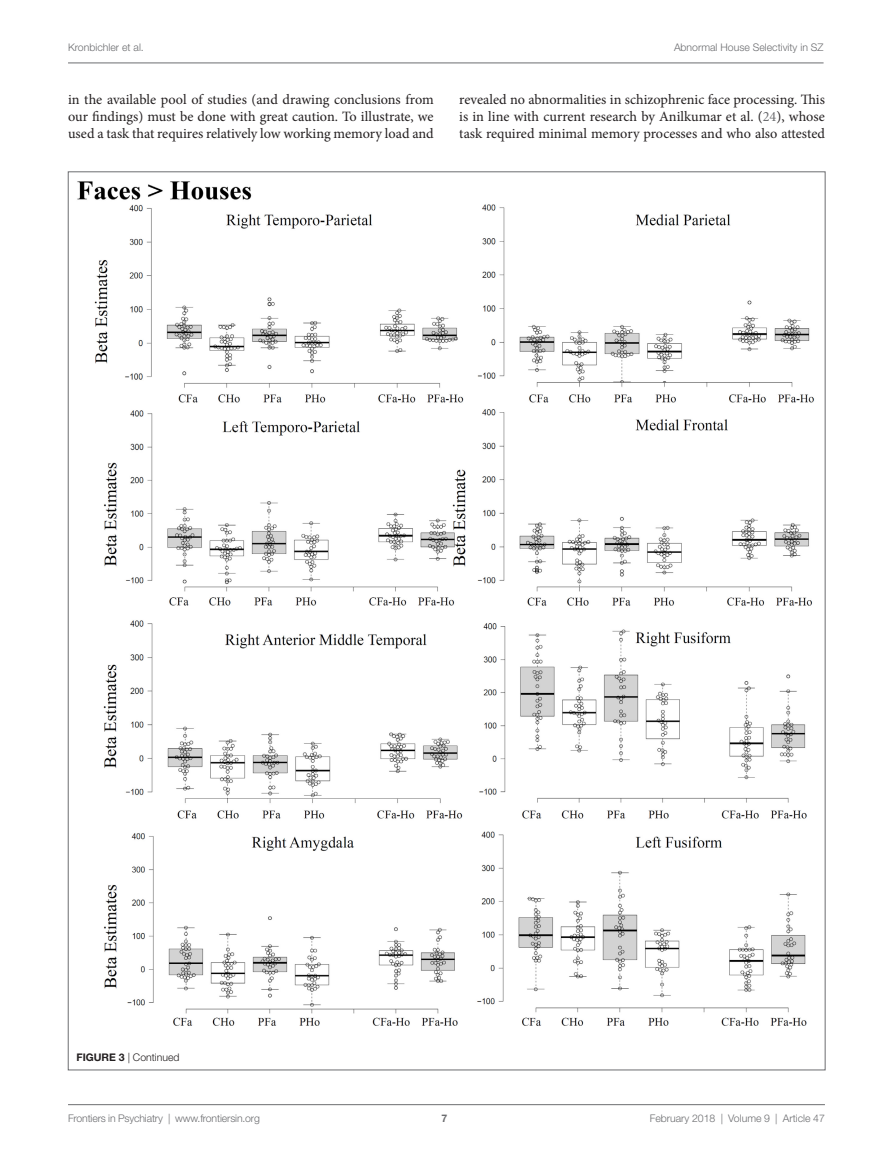
<style>
.page{position:relative;width:893px;height:1170px;background:#fff}
.page>*{position:absolute;margin:0;border:0;box-sizing:border-box;transform-origin:0 0}
.t1{font:14.25px/17.2px "Minion Pro";letter-spacing:-.005em;color:#231f20;text-align:justify}
.t2{font:300 10.5px "Helvetica Neue LT Std";color:#6c6d70}
.t3{font:300 10.5px "Helvetica Neue LT Std";color:#231f20}
.t4{font:700 10.5px "Helvetica Neue LT Std";color:#6c6d70}
.s1{color:#6c6d70}
.s2{font-weight:700}
</style>
<div class="page">
<img style="left:77px;top:181px;width:738px;height:845px">
<hr style="left:68px;top:1104px;width:757px;height:1px;background:#6c6d70">
<hr style="left:68px;top:63px;width:755px;height:1px;background:#6c6d70">
<p class="t2" style="left:68px;top:41px;width:77px">Kronbichler et al.</p>
<p class="t2" style="left:674px;top:41px;width:151px">Abnormal House Selectivity in SZ</p>
<p class="t1" style="left:68px;top:90px;width:367px">in the available pool of studies (and drawing conclusions from our findings) must be done with great caution. To illustrate, we used a task that requires relatively low working memory load and</p>
<p class="t1" style="left:459px;top:90px;width:367px">revealed no abnormalities in schizophrenic face processing. This is in line with current research by Anilkumar et al. (<span class="s1">24</span>), whose task required minimal memory processes and who also attested</p>
<p class="t3" style="left:77px;top:1050px;width:105px"><span class="s2">FIGURE 3</span> | Continued</p>
<p class="t2" style="left:68px;top:1111px;width:193px">Frontiers in Psychiatry | www.frontiersin.org</p>
<p class="t2" style="left:650px;top:1111px;width:177px">February 2018 | Volume 9 | Article 47</p>
<p class="t4" style="left:441px;top:1111px;width:7px">7</p>
</div>
